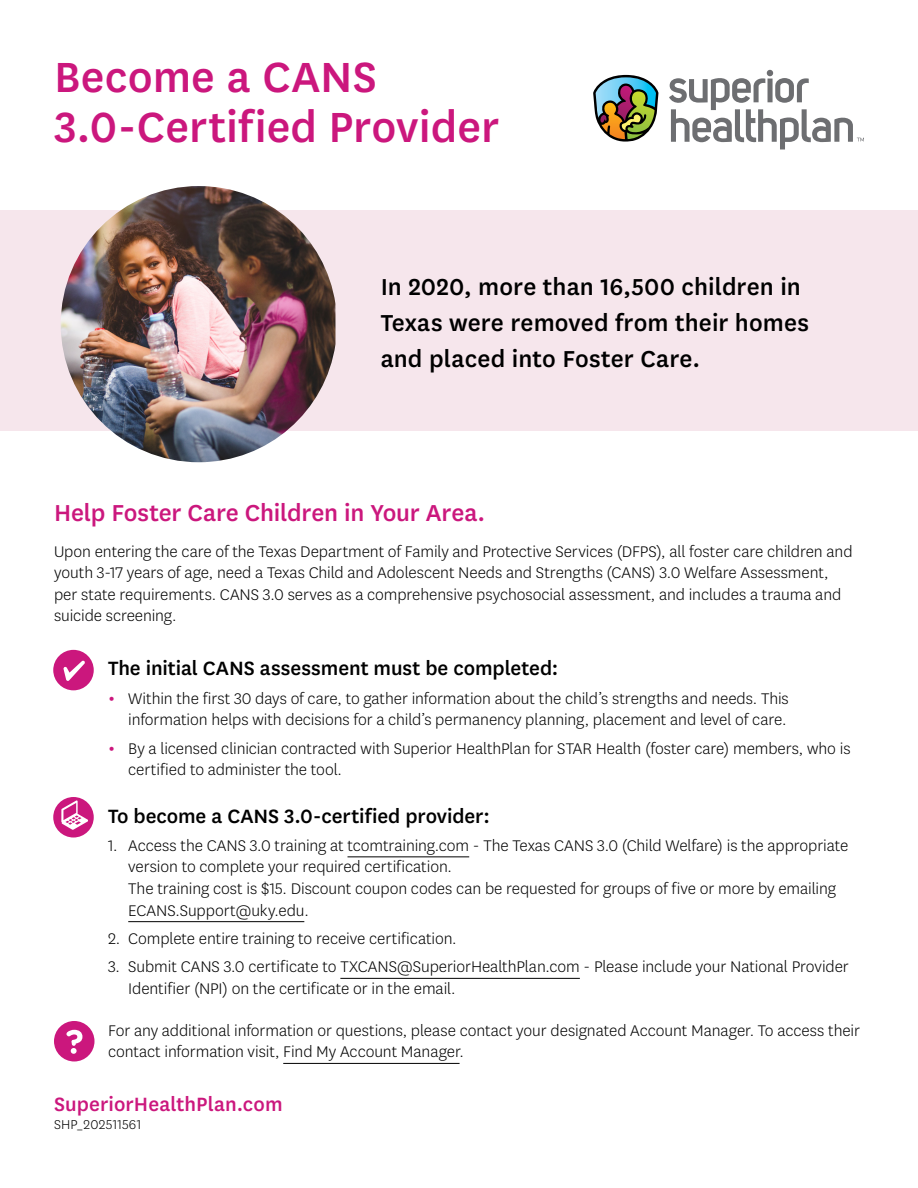
<style>
.page{position:relative;width:918px;height:1188px;background:#fff}
.page>*{position:absolute;margin:0;border:0;box-sizing:border-box;transform-origin:0 0}
.t1{font:500 49.2px/49.5px "Centene Sans";color:#cb177d}
.Headline_Subhead{font:500 27px/36px "Centene Sans";letter-spacing:.005em;color:#000}
.t2{font:500 27px "Centene Sans";letter-spacing:-.005em;color:#cb177d}
.Body{font:500 22.5px "Centene Sans";letter-spacing:-.005em;color:#000}
.t3{font:500 22.5px "Centene Sans";letter-spacing:.005em;color:#cb177d}
.Bullets{font:300 18px/21.6px "Centene Sans";letter-spacing:-.005em;color:#000}
.Body-2{font:300 18px/21.6px "Centene Sans";letter-spacing:-.005em;color:#000}
.t4{font:300 15px "Centene Sans";letter-spacing:.02em;color:#000}
.s1{font-weight:500;font-size:21px;color:#cb177d}
</style>
<div class="page">
<div style="left:0;top:210px;width:918px;height:221px;background:#f6e6ec"></div>
<img style="left:61px;top:186px;width:274px;height:276px">
<hr style="left:348px;top:856px;width:121px;height:1px;background:#000">
<hr style="left:128px;top:921px;width:176px;height:1px;background:#000">
<hr style="left:340px;top:978px;width:240px;height:1px;background:#000">
<hr style="left:283px;top:1063px;width:177px;height:1px;background:#000">
<svg style="left:53px;top:650px;width:41px;height:40px"></svg>
<svg style="left:53px;top:797px;width:41px;height:41px"></svg>
<svg style="left:54px;top:1021px;width:40px;height:40px"></svg>
<svg style="left:669px;top:70px;width:195px;height:79px"></svg>
<svg style="left:593px;top:75px;width:66px;height:67px"></svg>
<h1 class="t1" style="left:54px;top:50px;width:447px">Become a CANS<br>3.0-Certified Provider</h1>
<p class="Headline_Subhead" style="left:381px;top:267px;width:430px">In 2020, more than 16,500 children in<br>Texas were removed from their homes and placed into Foster Care.</p>
<h2 class="t2" style="left:54px;top:495px;width:433px">Help Foster Care Children in Your Area.</h2>
<p class="Body-2" style="left:54px;top:540px;width:800px">Upon entering the care of the Texas Department of Family and Protective Services (DFPS), all foster care children and youth 3-17 years of age, need a Texas Child and Adolescent Needs and Strengths (CANS) 3.0 Welfare Assessment, per state requirements. CANS 3.0 serves as a comprehensive psychosocial assessment, and includes a trauma and suicide screening.</p>
<p class="Body" style="left:108px;top:653px;width:452px">The initial CANS assessment must be completed:</p>
<p class="Bullets" style="left:108px;top:687px;width:682px;text-align:right"><span class="s1">•</span> Within the first 30 days of care, to gather information about the child’s strengths and needs. This information helps with decisions for a child’s permanency planning, placement and level of care.</p>
<p class="Bullets" style="left:128px;top:737px;width:724px;text-indent:-20px"><span class="s1">•</span> By a licensed clinician contracted with Superior HealthPlan for STAR Health (foster care) members, who is certified to administer the tool.</p>
<p class="Body" style="left:108px;top:800px;width:383px">To become a CANS 3.0-certified provider:</p>
<p class="Bullets" style="left:128px;top:834px;width:722px;text-indent:-20px">1. Access the CANS 3.0 training at tcomtraining.com - The Texas CANS 3.0 (Child Welfare) is the appropriate version to complete your required certification.<br>The training cost is $15. Discount coupon codes can be requested for groups of five or more by emailing ECANS.Support@uky.edu.</p>
<p class="Bullets" style="left:108px;top:927px;width:350px">2. Complete entire training to receive certification.</p>
<p class="Bullets" style="left:128px;top:956px;width:722px;text-indent:-20px">3. Submit CANS 3.0 certificate to TXCANS@SuperiorHealthPlan.com - Please include your National Provider<br>Identifier (NPI) on the certificate or in the email.</p>
<p class="Bullets" style="left:108px;top:1019px;width:754px">For any additional information or questions, please contact your designated Account Manager. To access their contact information visit, Find My Account Manager.</p>
<p class="t3" style="left:54px;top:1089px;width:230px">SuperiorHealthPlan.com</p>
<p class="t4" style="left:54px;top:1116px;width:89px">SHP_202511561</p>
</div>
